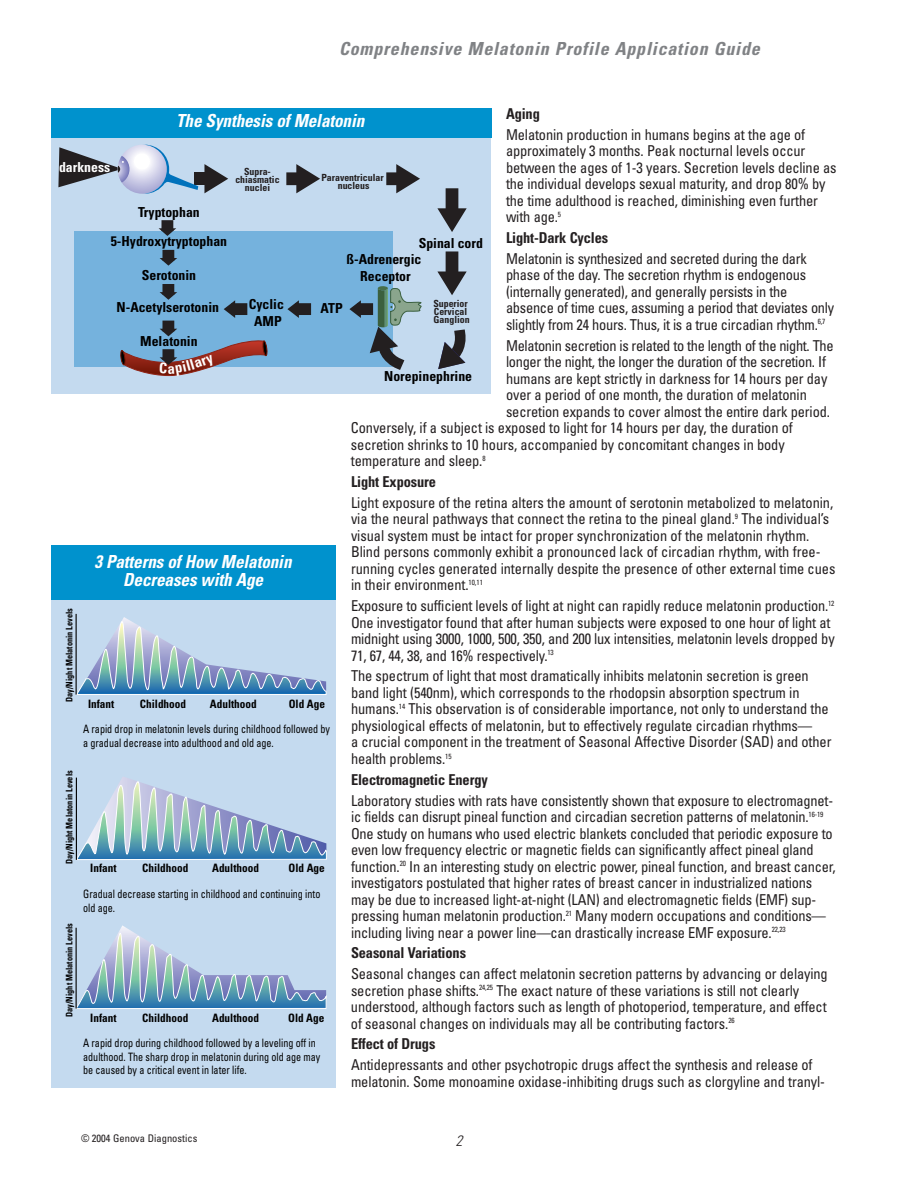
<style>
.page{position:relative;width:918px;height:1188px;background:#fff}
.page>*{position:absolute;margin:0;border:0;box-sizing:border-box;transform-origin:0 0}
.t1{font:italic 700 condensed 18px/18px "Univers";letter-spacing:-.005em;color:#fff;text-align:center;scale:.95 1}
.t2{font:italic 700 condensed 18px "Univers";letter-spacing:.045em;color:#808285}
.t3{font:condensed 15px/16.5px "Univers";letter-spacing:-.01em;color:#231f20;scale:.96 1}
.t4{font:700 condensed 15px "Univers";letter-spacing:-.01em;color:#231f20;scale:.96 1}
.t5{font:italic 300 condensed 15px "Univers";color:#231f20}
.t6{font:700 condensed 13.8px/28.8px "Univers";color:#000;text-align:center}
.t7{font:700 condensed 13.8px "Univers";color:#fff}
.t8{font:condensed 11.55px/13.8px "Univers";color:#000;scale:.88 1}
.t9{font:700 condensed 11.55px "Univers";color:#000}
.t10{font:condensed 10.5px "Univers";color:#231f20}
.t11{font:700 condensed 9.9px/7.8px "Univers";color:#231f20;text-align:center}
.t12{font:700 condensed 9px "Univers";color:#000;scale:.92 1}
</style>
<div class="page">
<div style="left:51px;top:134px;width:440px;height:260px;background:#c4daef"></div>
<div style="left:51px;top:108px;width:440px;height:30px;background:#0092cd"></div>
<div style="left:74px;top:232px;width:318px;height:135px;background:#75b2dd"></div>
<div style="left:194px;top:172px;width:11px;height:13px;background:#231f20"></div>
<svg style="left:204px;top:164px;width:24px;height:29px"></svg>
<svg style="left:286px;top:164px;width:34px;height:29px"></svg>
<svg style="left:386px;top:164px;width:34px;height:29px"></svg>
<svg style="left:437px;top:188px;width:30px;height:44px"></svg>
<svg style="left:437px;top:251px;width:30px;height:44px"></svg>
<svg style="left:438px;top:329px;width:28px;height:40px"></svg>
<svg style="left:159px;top:220px;width:17px;height:16px"></svg>
<svg style="left:160px;top:250px;width:17px;height:16px"></svg>
<svg style="left:287px;top:300px;width:24px;height:18px"></svg>
<svg style="left:349px;top:286px;width:73px;height:84px"></svg>
<svg style="left:118px;top:145px;width:49px;height:49px"></svg>
<svg style="left:58px;top:147px;width:72px;height:40px"></svg>
<svg style="left:142px;top:145px;width:56px;height:49px"></svg>
<div style="left:52px;top:599px;width:284px;height:489px;background:#c4daef"></div>
<svg style="left:76px;top:777px;width:251px;height:83px"></svg>
<svg style="left:76px;top:925px;width:251px;height:84px"></svg>
<hr style="left:76px;top:778px;width:1px;height:82px;background:#000">
<hr style="left:76px;top:928px;width:1px;height:81px;background:#000">
<svg style="left:77px;top:617px;width:250px;height:78px"></svg>
<hr style="left:76px;top:614px;width:1px;height:81px;background:#000">
<div style="left:51px;top:545px;width:285px;height:55px;background:#0092cd"></div>
<svg style="left:120px;top:284px;width:148px;height:93px"></svg>
<p class="t2" style="left:339px;top:42px;width:422px">Comprehensive Melatonin Profile Application Guide</p>
<p class="t4" style="left:506px;top:108px;width:37px">Aging</p>
<p class="t3" style="left:506px;top:127px;width:346px">Melatonin production in humans begins at the age of approximately 3 months. Peak nocturnal levels occur between the ages of 1-3 years. Secretion levels decline as the individual develops sexual maturity, and drop 80% by the time adulthood is reached, diminishing even further with age.<sup>5</sup></p>
<p class="t4" style="left:506px;top:232px;width:108px">Light-Dark Cycles</p>
<p class="t3" style="left:506px;top:252px;width:343px">Melatonin is synthesized and secreted during the dark phase of the day. The secretion rhythm is endogenous (internally generated), and generally persists in the absence of time cues, assuming a period that deviates only slightly from 24 hours. Thus, it is a true circadian rhythm.<sup>6,7</sup></p>
<p class="t3" style="left:506px;top:338px;width:343px">Melatonin secretion is related to the length of the night. The</p>
<p class="t3" style="left:506px;top:355px;width:335px">longer the night, the longer the duration of the secretion. If</p>
<p class="t3" style="left:506px;top:371px;width:336px">humans are kept strictly in darkness for 14 hours per day</p>
<p class="t3" style="left:506px;top:388px;width:315px">over a period of one month, the duration of melatonin</p>
<p class="t3" style="left:506px;top:404px;width:339px">secretion expands to cover almost the entire dark period.</p>
<p class="t3" style="left:351px;top:421px;width:462px">Conversely, if a subject is exposed to light for 14 hours per day, the duration of</p>
<p class="t3" style="left:351px;top:437px;width:453px">secretion shrinks to 10 hours, accompanied by concomitant changes in body</p>
<p class="t3" style="left:351px;top:454px;width:142px">temperature and sleep.<sup>8</sup></p>
<p class="t4" style="left:351px;top:476px;width:90px">Light Exposure</p>
<p class="t3" style="left:351px;top:496px;width:506px">Light exposure of the retina alters the amount of serotonin metabolized to melatonin, via the neural pathways that connect the retina to the pineal gland.<sup>9</sup> The individual’s visual system must be intact for proper synchronization of the melatonin rhythm.<br>Blind persons commonly exhibit a pronounced lack of circadian rhythm, with free&shy;running cycles generated internally despite the presence of other external time cues in their environment.<sup>10,11</sup></p>
<p class="t3" style="left:351px;top:599px;width:505px">Exposure to sufficient levels of light at night can rapidly reduce melatonin production.<sup>12<br></sup>One investigator found that after human subjects were exposed to one hour of light at midnight using 3000, 1000, 500, 350, and 200 lux intensities, melatonin levels dropped by 71, 67, 44, 38, and 16% respectively.<sup>13</sup></p>
<p class="t3" style="left:351px;top:669px;width:502px">The spectrum of light that most dramatically inhibits melatonin secretion is green band light (540nm), which corresponds to the rhodopsin absorption spectrum in humans.<sup>14</sup> This observation is of considerable importance, not only to understand the physiological effects of melatonin, but to effectively regulate circadian rhythms—<br>a crucial component in the treatment of Seasonal Affective Disorder (SAD) and other health problems.<sup>15</sup></p>
<p class="t4" style="left:351px;top:774px;width:144px">Electromagnetic Energy</p>
<p class="t3" style="left:351px;top:793px;width:506px">Laboratory studies with rats have consistently shown that exposure to electromagnet&shy;ic fields can disrupt pineal function and circadian secretion patterns of melatonin.<sup>16-19<br></sup>One study on humans who used electric blankets concluded that periodic exposure to even low frequency electric or magnetic fields can significantly affect pineal gland function.<sup>20</sup> In an interesting study on electric power, pineal function, and breast cancer, investigators postulated that higher rates of breast cancer in industrialized nations may be due to increased light-at-night (LAN) and electromagnetic fields (EMF) sup&shy;pressing human melatonin production.<sup>21</sup> Many modern occupations and conditions— including living near a power line—can drastically increase EMF exposure.<sup>22,23</sup></p>
<p class="t4" style="left:351px;top:948px;width:121px">Seasonal Variations</p>
<p class="t3" style="left:351px;top:967px;width:498px">Seasonal changes can affect melatonin secretion patterns by advancing or delaying secretion phase shifts.<sup>24,25</sup> The exact nature of these variations is still not clearly understood, although factors such as length of photoperiod, temperature, and effect of seasonal changes on individuals may all be contributing factors.<sup>26</sup></p>
<p class="t4" style="left:351px;top:1039px;width:89px">Effect of Drugs</p>
<p class="t3" style="left:351px;top:1058px;width:495px">Antidepressants and other psychotropic drugs affect the synthesis and release of melatonin. Some monoamine oxidase-inhibiting drugs such as clorgyline and tranyl-</p>
<p class="t1" style="left:176px;top:114px;width:200px">The Synthesis of Melatonin</p>
<p class="t7" style="left:59px;top:162px;width:53px">darkness</p>
<p class="t11" style="left:235px;top:168px;width:46px">Supra&shy;chiasmatic nuclei</p>
<p class="t11" style="left:321px;top:175px;width:64px">Paraventricular nucleus</p>
<p class="t6" style="left:111px;top:199px;width:118px">Tryptophan<br>5-Hydroxytryptophan</p>
<p class="t6" style="left:142px;top:262px;width:56px">Serotonin</p>
<p class="t6" style="left:419px;top:230px;width:66px">Spinal cord</p>
<p class="t6" style="left:346px;top:246px;width:77px">ß-Adrenergic</p>
<p class="t6" style="left:360px;top:263px;width:52px">Receptor</p>
<p class="t6" style="left:249px;top:291px;width:37px">Cyclic</p>
<p class="t6" style="left:321px;top:295px;width:24px">ATP</p>
<p class="t6" style="left:254px;top:308px;width:29px">AMP</p>
<p class="t11" style="left:433px;top:301px;width:38px;text-align:left">Superior<br>Cervical<br>Ganglion</p>
<p class="t6" style="left:117px;top:294px;width:104px">N-Acetylserotonin</p>
<p class="t6" style="left:140px;top:328px;width:59px">Melatonin</p>
<p class="t6" style="left:384px;top:364px;width:90px">Norepinephrine</p>
<p class="t1" style="left:94px;top:554px;width:209px">3 Patterns of How Melatonin<br>Decreases with Age</p>
<p class="t12" style="left:66px;top:702px;width:103px;rotate:-90deg">Day/Night Melatonin Levels</p>
<p class="t9" style="left:140px;top:700px;width:48px">Childhood</p>
<p class="t9" style="left:210px;top:700px;width:48px">Adulthood</p>
<p class="t9" style="left:289px;top:700px;width:38px">Old Age</p>
<p class="t9" style="left:88px;top:700px;width:28px">Infant</p>
<p class="t8" style="left:83px;top:723px;width:282px">A rapid drop in melatonin levels during childhood followed by a gradual decrease into adulthood and old age.</p>
<p class="t12" style="left:66px;top:864px;width:103px;rotate:-90deg">Day/Night Melatonin Levels</p>
<p class="t9" style="left:90px;top:864px;width:28px">Infant</p>
<p class="t9" style="left:142px;top:864px;width:48px">Childhood</p>
<p class="t9" style="left:212px;top:864px;width:48px">Adulthood</p>
<p class="t9" style="left:289px;top:864px;width:38px">Old Age</p>
<p class="t8" style="left:83px;top:888px;width:271px">Gradual decrease starting in childhood and continuing into old age.</p>
<p class="t12" style="left:66px;top:1017px;width:103px;rotate:-90deg">Day/Night Melatonin Levels</p>
<p class="t9" style="left:90px;top:1014px;width:28px">Infant</p>
<p class="t9" style="left:142px;top:1014px;width:48px">Childhood</p>
<p class="t9" style="left:212px;top:1014px;width:48px">Adulthood</p>
<p class="t9" style="left:288px;top:1014px;width:38px">Old Age</p>
<p class="t8" style="left:83px;top:1037px;width:271px">A rapid drop during childhood followed by a leveling off in adulthood. The sharp drop in melatonin during old age may be caused by a critical event in later life.</p>
<p class="t10" style="left:81px;top:1134px;width:118px">© 2004 Genova Diagnostics</p>
<p class="t5" style="left:456px;top:1135px;width:8px">2</p>
</div>
